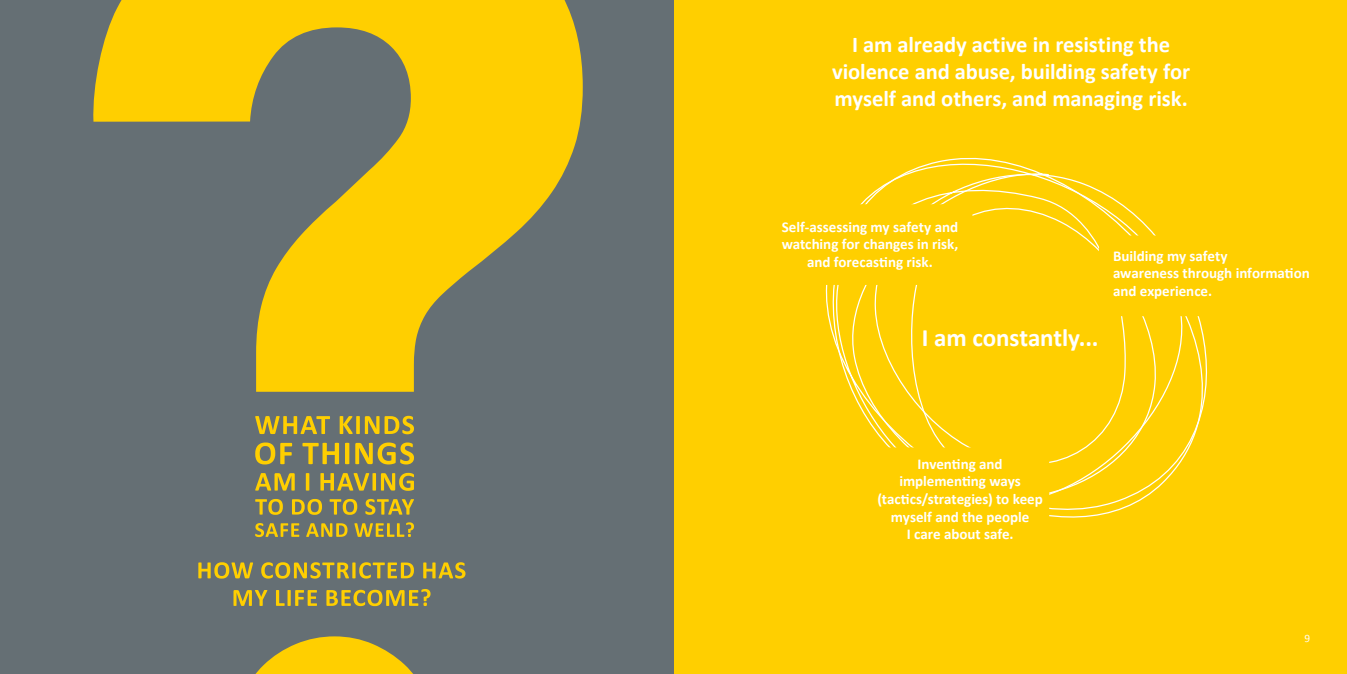
<style>
.page{position:relative;width:1347px;height:674px;background:#fff}
.page>*{position:absolute;margin:0;border:0;box-sizing:border-box;transform-origin:0 0}
.t1{font:700 25px "Calibri";letter-spacing:-.005em;color:#fff}
.t2{font:700 22.5px/27px "Calibri";letter-spacing:-.005em;color:#fff;text-align:center}
.t3{font:700 15px/17.5px "Calibri";color:#fff;text-align:center}
.t4{font:11.25px "Calibri";color:#fff}
</style>
<div class="page">
<div style="left:673px;top:0;width:673px;height:673px;background:#ffcf00"></div>
<div style="left:0;top:0;width:673px;height:673px;background:#656f74"></div>
<svg style="left:93px;top:0;width:490px;height:391px"></svg>
<svg style="left:256px;top:636px;width:157px;height:37px"></svg>
<svg style="left:233px;top:589px;width:197px;height:16px"></svg>
<svg style="left:198px;top:562px;width:267px;height:16px"></svg>
<svg style="left:255px;top:522px;width:159px;height:14px"></svg>
<svg style="left:255px;top:499px;width:159px;height:15px"></svg>
<svg style="left:255px;top:472px;width:159px;height:18px"></svg>
<svg style="left:255px;top:442px;width:159px;height:22px"></svg>
<svg style="left:255px;top:415px;width:159px;height:19px"></svg>
<svg style="left:825px;top:157px;width:383px;height:361px"></svg>
<div style="left:767px;top:204px;width:206px;height:81px;background:#ffcf00;border-radius:15px"></div>
<div style="left:1098px;top:235px;width:206px;height:81px;background:#ffcf00;border-radius:15px"></div>
<div style="left:872px;top:447px;width:177px;height:102px;background:#ffcf00;border-radius:15px"></div>
<h2 class="t2" style="left:832px;top:30px;width:359px">I am already active in resisting the violence and abuse, building safety for myself and others, and managing risk.</h2>
<p class="t3" style="left:781px;top:217px;width:178px">Self-assessing my safety and watching for changes in risk, and forecasting risk.</p>
<h1 class="t1" style="left:921px;top:322px;width:178px">I am constantly...</h1>
<p class="t3" style="left:1113px;top:246px;width:198px;text-align:left">Building my safety<br>awareness through information and experience.</p>
<p class="t3" style="left:877px;top:454px;width:167px">Inventing and implementing ways (tactics/strategies) to keep myself and the people<br>I care about safe.</p>
<p class="t4" style="left:1304px;top:630px;width:7px">9</p>
</div>
